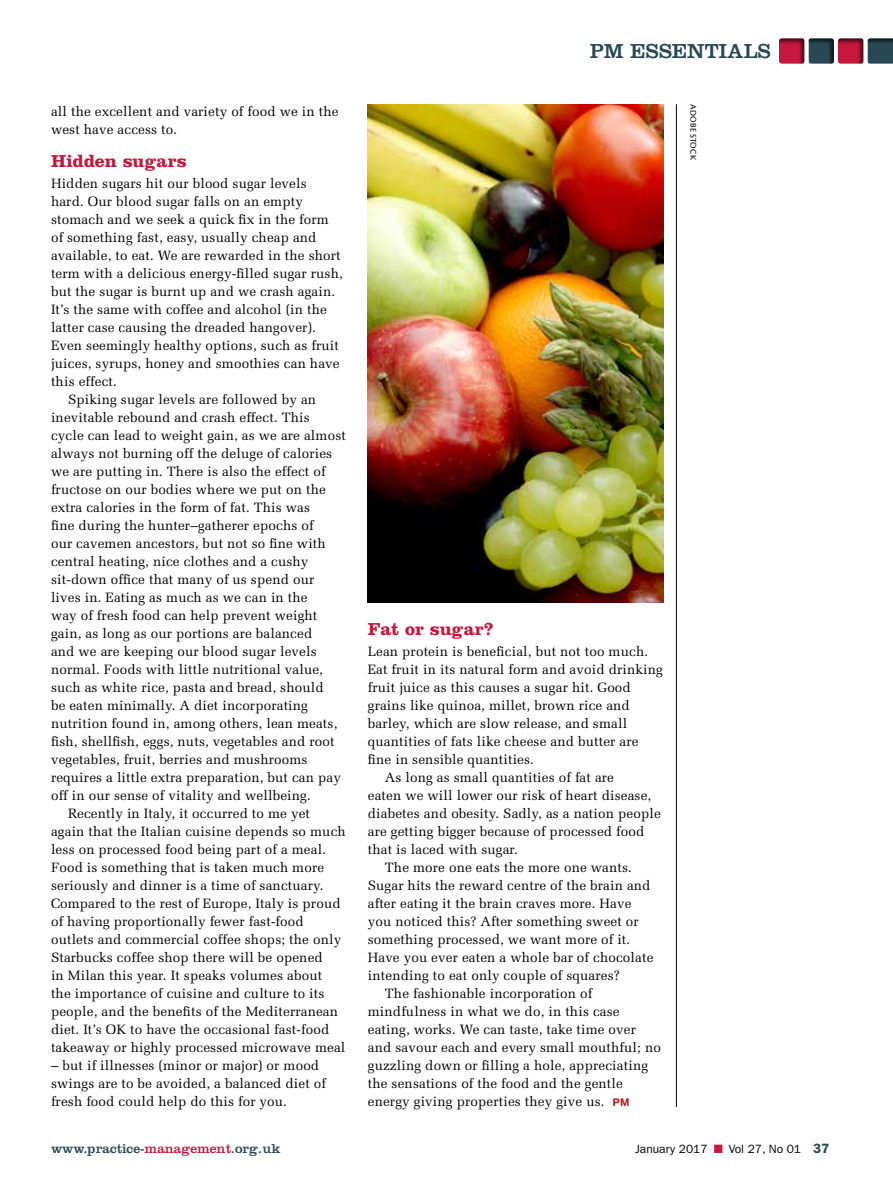
<style>
.page{position:relative;width:893px;height:1191px;background:#fff}
.page>*{position:absolute;margin:0;border:0;box-sizing:border-box;transform-origin:0 0}
.t1{font:21px "Clarendon LT Std";letter-spacing:.01em;color:#294754}
.t2{font:700 18px "Clarendon LT Std";letter-spacing:-.005em;color:#c6183d}
.t3{font:13.5px/18px "Melior LT Std";letter-spacing:.01em;color:#000}
.t4{font:13.5px "Clarendon LT Std";color:#294754}
.t5{font:12px "ITC Franklin Gothic Std";color:#000}
.t6{font:9px "Cronos Pro";letter-spacing:.02em;color:#000}
.s1{font-family:"Helvetica Rounded LT Std";font-weight:700;font-size:10.5px;color:#c00d0e}
.s2{color:#c6183d}
.s3{font-weight:600;font-size:13.5px;color:#294754}
</style>
<div class="page">
<hr style="left:676px;top:104px;width:1px;height:1003px;background:#000">
<img style="left:368px;top:104px;width:295px;height:498px">
<div style="left:777px;top:36px;width:29px;height:29px;background:#000;opacity:.6"></div>
<div style="left:807px;top:36px;width:28px;height:29px;background:#000;opacity:.6"></div>
<div style="left:836px;top:36px;width:29px;height:29px;background:#000;opacity:.6"></div>
<div style="left:866px;top:36px;width:27px;height:29px;background:#000;opacity:.6"></div>
<p class="t3" style="left:51px;top:102px;width:289px">all the excellent and variety of food we in the west have access to.</p>
<h2 class="t2" style="left:51px;top:150px;width:137px">Hidden sugars</h2>
<p class="t3" style="left:51px;top:174px;width:257px">Hidden sugars hit our blood sugar levels</p>
<p class="t3" style="left:51px;top:192px;width:253px">hard. Our blood sugar falls on an empty</p>
<p class="t3" style="left:51px;top:210px;width:279px">stomach and we seek a quick fix in the form</p>
<p class="t3" style="left:51px;top:228px;width:267px">of something fast, easy, usually cheap and</p>
<p class="t3" style="left:51px;top:246px;width:291px">available, to eat. We are rewarded in the short</p>
<p class="t3" style="left:51px;top:264px;width:293px">term with a delicious energy-filled sugar rush,</p>
<p class="t3" style="left:51px;top:282px;width:286px">but the sugar is burnt up and we crash again.</p>
<p class="t3" style="left:51px;top:300px;width:277px">It’s the same with coffee and alcohol (in the</p>
<p class="t3" style="left:51px;top:318px;width:267px">latter case causing the dreaded hangover).</p>
<p class="t3" style="left:51px;top:336px;width:289px">Even seemingly healthy options, such as fruit</p>
<p class="t3" style="left:51px;top:354px;width:290px">juices, syrups, honey and smoothies can have</p>
<p class="t3" style="left:51px;top:372px;width:67px">this effect.</p>
<p class="t3" style="left:68px;top:390px;width:250px">Spiking sugar levels are followed by an</p>
<p class="t3" style="left:51px;top:408px;width:260px">inevitable rebound and crash effect. This</p>
<p class="t3" style="left:51px;top:426px;width:296px">cycle can lead to weight gain, as we are almost</p>
<p class="t3" style="left:51px;top:444px;width:283px">always not burning off the deluge of calories</p>
<p class="t3" style="left:51px;top:462px;width:276px">we are putting in. There is also the effect of</p>
<p class="t3" style="left:51px;top:480px;width:276px">fructose on our bodies where we put on the</p>
<p class="t3" style="left:51px;top:498px;width:261px">extra calories in the form of fat. This was</p>
<p class="t3" style="left:51px;top:516px;width:264px">fine during the hunter–gatherer epochs of</p>
<p class="t3" style="left:51px;top:534px;width:276px">our cavemen ancestors, but not so fine with</p>
<p class="t3" style="left:51px;top:552px;width:259px">central heating, nice clothes and a cushy</p>
<p class="t3" style="left:51px;top:570px;width:265px">sit-down office that many of us spend our</p>
<p class="t3" style="left:51px;top:588px;width:258px">lives in. Eating as much as we can in the</p>
<p class="t3" style="left:51px;top:606px;width:268px">way of fresh food can help prevent weight</p>
<p class="t3" style="left:51px;top:624px;width:263px">gain, as long as our portions are balanced</p>
<p class="t3" style="left:51px;top:642px;width:267px">and we are keeping our blood sugar levels</p>
<p class="t3" style="left:51px;top:660px;width:274px">normal. Foods with little nutritional value,</p>
<p class="t3" style="left:51px;top:678px;width:274px">such as white rice, pasta and bread, should</p>
<p class="t3" style="left:51px;top:696px;width:259px">be eaten minimally. A diet incorporating</p>
<p class="t3" style="left:51px;top:714px;width:288px">nutrition found in, among others, lean meats,</p>
<p class="t3" style="left:51px;top:732px;width:285px">fish, shellfish, eggs, nuts, vegetables and root</p>
<p class="t3" style="left:51px;top:750px;width:258px">vegetables, fruit, berries and mushrooms</p>
<p class="t3" style="left:51px;top:768px;width:291px">requires a little extra preparation, but can pay</p>
<p class="t3" style="left:51px;top:786px;width:261px">off in our sense of vitality and wellbeing.</p>
<p class="t3" style="left:68px;top:804px;width:244px">Recently in Italy, it occurred to me yet</p>
<p class="t3" style="left:51px;top:822px;width:296px">again that the Italian cuisine depends so much</p>
<p class="t3" style="left:51px;top:840px;width:277px">less on processed food being part of a meal.</p>
<p class="t3" style="left:51px;top:858px;width:275px">Food is something that is taken much more</p>
<p class="t3" style="left:51px;top:876px;width:274px">seriously and dinner is a time of sanctuary.</p>
<p class="t3" style="left:51px;top:894px;width:291px">Compared to the rest of Europe, Italy is proud</p>
<p class="t3" style="left:51px;top:912px;width:254px">of having proportionally fewer fast-food</p>
<p class="t3" style="left:51px;top:930px;width:292px">outlets and commercial coffee shops; the only</p>
<p class="t3" style="left:51px;top:948px;width:273px">Starbucks coffee shop there will be opened</p>
<p class="t3" style="left:51px;top:966px;width:273px">in Milan this year. It speaks volumes about</p>
<p class="t3" style="left:51px;top:984px;width:275px">the importance of cuisine and culture to its</p>
<p class="t3" style="left:51px;top:1002px;width:289px">people, and the benefits of the Mediterranean</p>
<p class="t3" style="left:51px;top:1020px;width:280px">diet. It’s OK to have the occasional fast-food</p>
<p class="t3" style="left:51px;top:1038px;width:296px">takeaway or highly processed microwave meal</p>
<p class="t3" style="left:51px;top:1056px;width:277px">– but if illnesses (minor or major) or mood swings are to be avoided, a balanced diet of fresh food could help do this for you.</p>
<h1 class="t1" style="left:590px;top:39px;width:182px">PM ESSENTIALS</h1>
<p class="t6" style="left:698px;top:104px;width:57px;rotate:90deg">ADOBE STOCK</p>
<h2 class="t2" style="left:368px;top:618px;width:128px">Fat or sugar?</h2>
<p class="t3" style="left:368px;top:642px;width:282px">Lean protein is beneficial, but not too much.</p>
<p class="t3" style="left:368px;top:660px;width:297px">Eat fruit in its natural form and avoid drinking</p>
<p class="t3" style="left:368px;top:678px;width:265px">fruit juice as this causes a sugar hit. Good</p>
<p class="t3" style="left:368px;top:696px;width:264px">grains like quinoa, millet, brown rice and</p>
<p class="t3" style="left:368px;top:714px;width:261px">barley, which are slow release, and small</p>
<p class="t3" style="left:368px;top:732px;width:272px">quantities of fats like cheese and butter are</p>
<p class="t3" style="left:368px;top:750px;width:168px">fine in sensible quantities.</p>
<p class="t3" style="left:385px;top:768px;width:231px">As long as small quantities of fat are</p>
<p class="t3" style="left:368px;top:786px;width:285px">eaten we will lower our risk of heart disease,</p>
<p class="t3" style="left:368px;top:804px;width:294px">diabetes and obesity. Sadly, as a nation people</p>
<p class="t3" style="left:368px;top:822px;width:278px">are getting bigger because of processed food</p>
<p class="t3" style="left:368px;top:840px;width:152px">that is laced with sugar.</p>
<p class="t3" style="left:385px;top:858px;width:249px">The more one eats the more one wants.</p>
<p class="t3" style="left:368px;top:876px;width:284px">Sugar hits the reward centre of the brain and</p>
<p class="t3" style="left:368px;top:894px;width:265px">after eating it the brain craves more. Have</p>
<p class="t3" style="left:368px;top:912px;width:273px">you noticed this? After something sweet or</p>
<p class="t3" style="left:368px;top:930px;width:264px">something processed, we want more of it.</p>
<p class="t3" style="left:368px;top:948px;width:287px">Have you ever eaten a whole bar of chocolate</p>
<p class="t3" style="left:368px;top:966px;width:254px">intending to eat only couple of squares?</p>
<p class="t3" style="left:385px;top:984px;width:209px">The fashionable incorporation of</p>
<p class="t3" style="left:368px;top:1002px;width:253px">mindfulness in what we do, in this case</p>
<p class="t3" style="left:368px;top:1020px;width:270px">eating, works. We can taste, take time over</p>
<p class="t3" style="left:368px;top:1038px;width:295px">and savour each and every small mouthful; no</p>
<p class="t3" style="left:368px;top:1056px;width:282px">guzzling down or filling a hole, appreciating</p>
<p class="t3" style="left:368px;top:1074px;width:257px">the sensations of the food and the gentle</p>
<p class="t3" style="left:368px;top:1092px;width:263px">energy giving properties they give us. <span class="s1">PM</span></p>
<p class="t4" style="left:51px;top:1141px;width:231px">www.practice-<span class="s2">management</span>.org.uk</p>
<p class="t5" style="left:635px;top:1142px;width:196px">January 2017 <span class="s2">■</span> Vol 27, No 01 <span class="s3">37</span></p>
</div>
